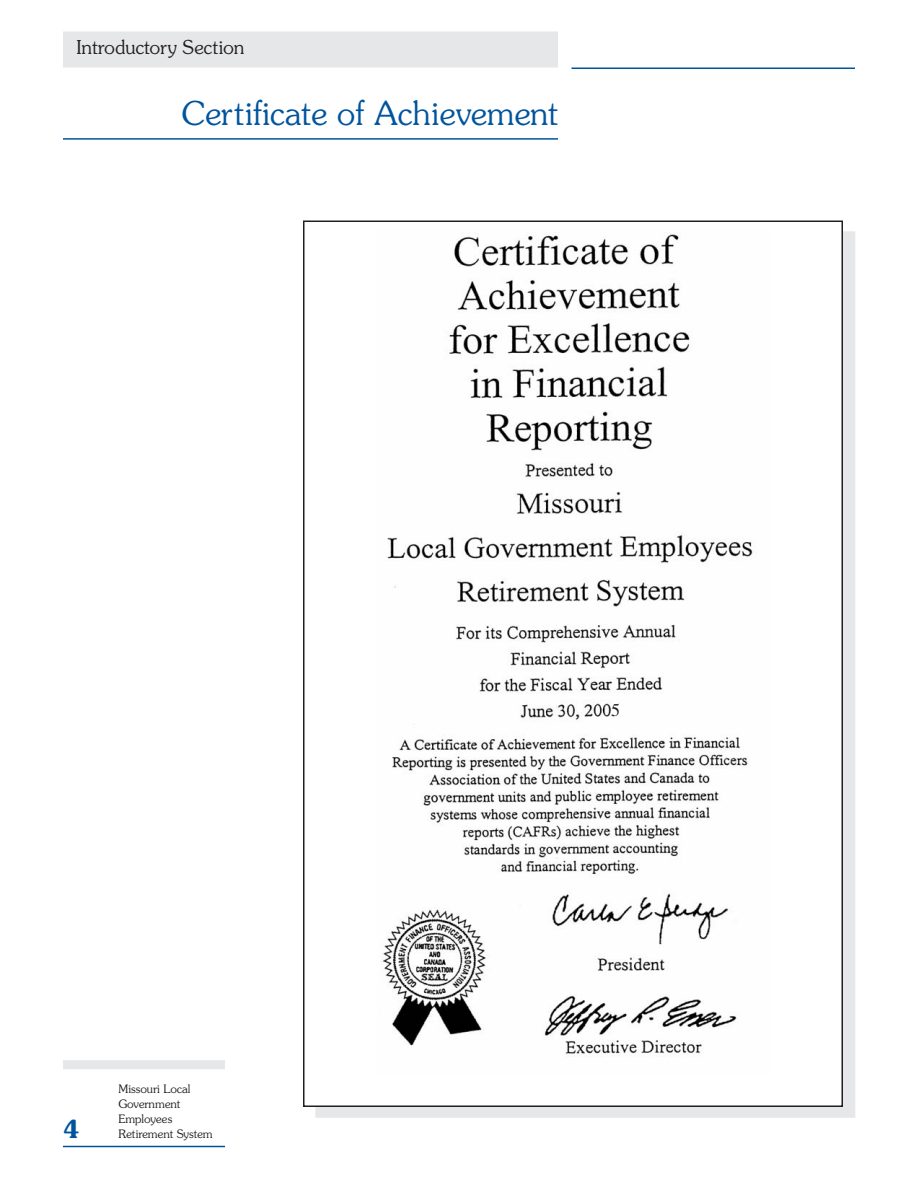
<style>
.page{position:relative;width:918px;height:1188px;background:#fff}
.page>*{position:absolute;margin:0;border:0;box-sizing:border-box;transform-origin:0 0}
.t1{font:36px "Souvenir Light DTC";color:#00549d}
.t2{font:27px "Souvenir Demi DTC";color:#00549d}
.t3{font:21px "Souvenir Light DTC";color:#231f20}
.t4{font:18px "Times";color:#231f20}
.t5{font:12.75px/15px "Souvenir Light DTC";color:#231f20}
</style>
<div class="page">
<div style="left:63px;top:1060px;width:162px;height:9px;background:#e6e7e8"></div>
<hr style="left:63px;top:1146px;width:162px;height:1px;background:#00549d">
<div style="left:64px;top:32px;width:493px;height:35px;background:#e6e7e8"></div>
<div style="left:63px;top:32px;width:495px;height:36px;border:2px solid #e6e7e8"></div>
<hr style="left:572px;top:68px;width:283px;height:1px;background:#00549d">
<svg style="left:316px;top:232px;width:539px;height:885px;background:#d6d6d7"></svg>
<div style="left:304px;top:221px;width:538px;height:885px;background:#fff"></div>
<hr style="left:63px;top:138px;width:495px;height:2px;background:#00549d">
<img style="left:383px;top:234px;width:370px;height:820px">
<h3 class="t3" style="left:76px;top:40px;width:169px">Introductory Section</h3>
<h1 class="t1" style="left:182px;top:99px;width:378px">Certificate of Achievement</h1>
<p class="t5" style="left:118px;top:1083px;width:73px">Missouri Local<br>Government<br>Employees</p>
<h2 class="t2" style="left:63px;top:1119px;width:18px">4</h2>
<p class="t5" style="left:118px;top:1128px;width:95px">Retirement System</p>
<h3 class="t4" style="left:611px;top:704px;width:10px">5</h3>
</div>
